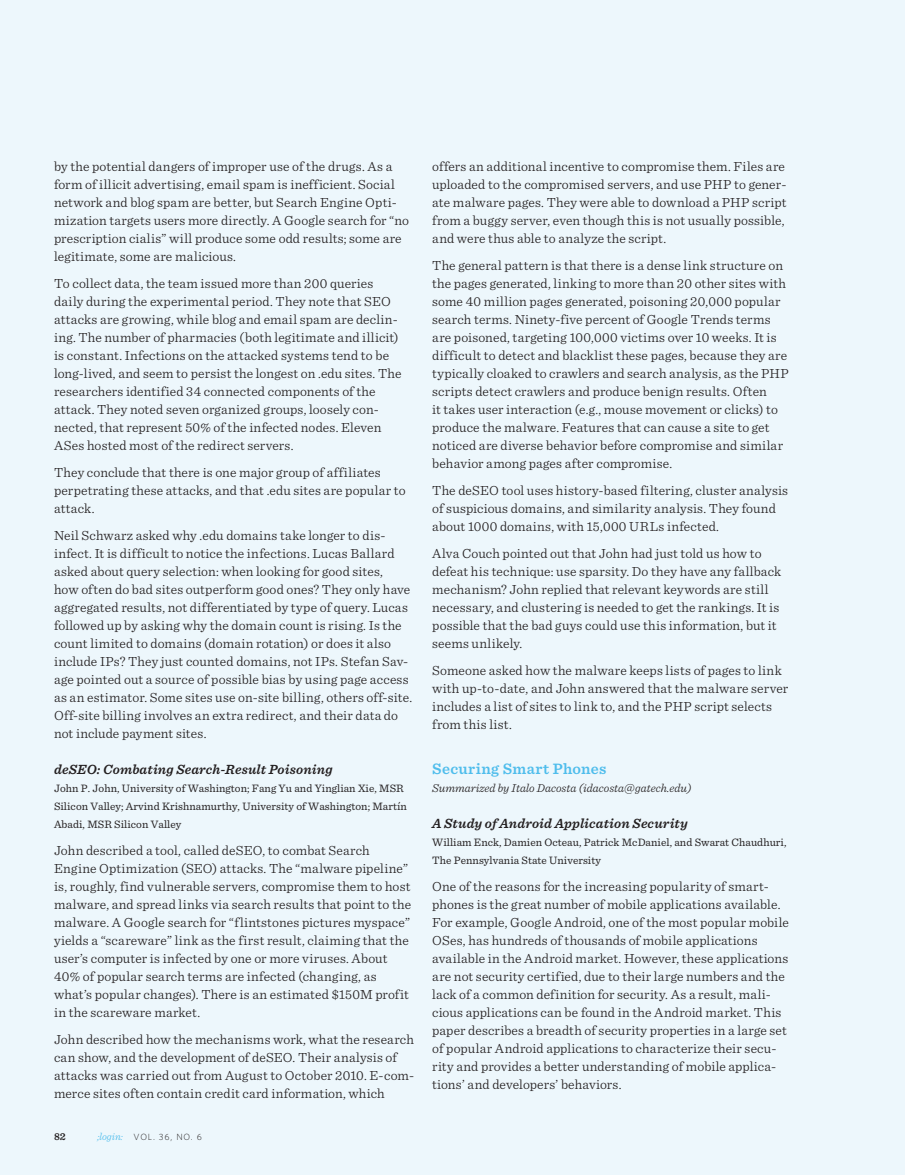
<style>
.page{position:relative;width:905px;height:1175px;background:#fff}
.page>*{position:absolute;margin:0;border:0;box-sizing:border-box;transform-origin:0 0}
.t1{font:600 15.75px "Sentinel";letter-spacing:.025em;color:#4fbdec}
.t2{font:300 13.8px/18px "Sentinel";letter-spacing:.01em;color:#231f20}
.t3{font:italic 600 13.8px "Sentinel";letter-spacing:.01em;color:#231f20}
.t4{font:italic 300 12px "Sentinel";color:#231f20}
.t5{font:11.25px/18px "Sentinel";letter-spacing:.005em;color:#231f20}
.t6{font:600 10.5px "Sentinel";color:#231f20}
.t7{font:300 9px "Whitney";letter-spacing:.1em;color:#231f20}
.s1{font-family:"Sentinel";font-style:italic;font-size:10.5px;color:#4fbdec}
</style>
<div class="page">
<div style="left:0;top:0;width:904px;height:1174px;background:#edf7fc"></div>
<p class="t2" style="left:54px;top:157px;width:356px">by the potential dangers of improper use of the drugs. As a form of illicit advertising, email spam is inefficient. Social network and blog spam are better, but Search Engine Opti&shy;mization targets users more directly. A Google search for “no prescription cialis” will produce some odd results; some are legitimate, some are malicious.</p>
<p class="t2" style="left:54px;top:274px;width:349px">To collect data, the team issued more than 200 queries daily during the experimental period. They note that SEO attacks are growing, while blog and email spam are declin&shy;ing. The number of pharmacies (both legitimate and illicit) is constant. Infections on the attacked systems tend to be long-lived, and seem to persist the longest on .edu sites. The researchers identified 34 connected components of the attack. They noted seven organized groups, loosely con&shy;nected, that represent 50% of the infected nodes. Eleven ASes hosted most of the redirect servers.</p>
<p class="t2" style="left:54px;top:463px;width:353px">They conclude that there is one major group of affiliates perpetrating these attacks, and that .edu sites are popular to attack.</p>
<p class="t2" style="left:54px;top:526px;width:359px">Neil Schwarz asked why .edu domains take longer to dis&shy;infect. It is difficult to notice the infections. Lucas Ballard asked about query selection: when looking for good sites,<br>how often do bad sites outperform good ones? They only have aggregated results, not differentiated by type of query. Lucas followed up by asking why the domain count is rising. Is the count limited to domains (domain rotation) or does it also include IPs? They just counted domains, not IPs. Stefan Sav&shy;age pointed out a source of possible bias by using page access as an estimator. Some sites use on-site billing, others off-site.<br>Off-site billing involves an extra redirect, and their data do not include payment sites.</p>
<p class="t3" style="left:54px;top:761px;width:280px">deSEO: Combating Search-Result Poisoning</p>
<p class="t5" style="left:54px;top:779px;width:354px">John P. John, University of Washington; Fang Yu and Yinglian Xie, MSR<br>Silicon Valley; Arvind Krishnamurthy, University of Washington; Martín<br>Abadi, MSR Silicon Valley</p>
<p class="t2" style="left:54px;top:841px;width:359px">John described a tool, called deSEO, to combat Search Engine Optimization (SEO) attacks. The “malware pipeline” is, roughly, find vulnerable servers, compromise them to host malware, and spread links via search results that point to the malware. A Google search for “flintstones pictures myspace” yields a “scareware” link as the first result, claiming that the user’s computer is infected by one or more viruses. About 40% of popular search terms are infected (changing, as what’s popular changes). There is an estimated $150M profit in the scareware market.</p>
<p class="t2" style="left:54px;top:1030px;width:361px">John described how the mechanisms work, what the research can show, and the development of deSEO. Their analysis of attacks was carried out from August to October 2010. E-com&shy;merce sites often contain credit card information, which</p>
<p class="t6" style="left:54px;top:1129px;width:13px">82</p>
<p class="t7" style="left:97px;top:1131px;width:106px"><span class="s1">;login:</span> Vol. 36, No. 6</p>
<p class="t2" style="left:432px;top:157px;width:356px">offers an additional incentive to compromise them. Files are uploaded to the compromised servers, and use PHP to gener&shy;ate malware pages. They were able to download a PHP script from a buggy server, even though this is not usually possible, and were thus able to analyze the script.</p>
<p class="t2" style="left:432px;top:256px;width:358px">The general pattern is that there is a dense link structure on the pages generated, linking to more than 20 other sites with some 40 million pages generated, poisoning 20,000 popular search terms. Ninety-five percent of Google Trends terms are poisoned, targeting 100,000 victims over 10 weeks. It is difficult to detect and blacklist these pages, because they are typically cloaked to crawlers and search analysis, as the PHP scripts detect crawlers and produce benign results. Often<br>it takes user interaction (e.g., mouse movement or clicks) to produce the malware. Features that can cause a site to get noticed are diverse behavior before compromise and similar behavior among pages after compromise.</p>
<p class="t2" style="left:432px;top:481px;width:357px">The deSEO tool uses history-based filtering, cluster analysis of suspicious domains, and similarity analysis. They found about 1000 domains, with 15,000 URLs infected.</p>
<p class="t2" style="left:432px;top:544px;width:350px">Alva Couch pointed out that John had just told us how to defeat his technique: use sparsity. Do they have any fallback mechanism? John replied that relevant keywords are still necessary, and clustering is needed to get the rankings. It is possible that the bad guys could use this information, but it seems unlikely.</p>
<p class="t2" style="left:432px;top:661px;width:357px">Someone asked how the malware keeps lists of pages to link with up-to-date, and John answered that the malware server includes a list of sites to link to, and the PHP script selects from this list.</p>
<p class="t1" style="left:432px;top:759px;width:176px">Securing Smart Phones</p>
<p class="t4" style="left:432px;top:780px;width:261px">Summarized by Italo Dacosta (idacosta@gatech.edu)</p>
<p class="t3" style="left:432px;top:815px;width:257px">A Study of Android Application Security</p>
<p class="t5" style="left:432px;top:833px;width:355px">William Enck, Damien Octeau, Patrick McDaniel, and Swarat Chaudhuri,<br>The Pennsylvania State University</p>
<p class="t2" style="left:432px;top:877px;width:358px">One of the reasons for the increasing popularity of smart&shy;phones is the great number of mobile applications available.<br>For example, Google Android, one of the most popular mobile OSes, has hundreds of thousands of mobile applications available in the Android market. However, these applications are not security certified, due to their large numbers and the lack of a common definition for security. As a result, mali&shy;cious applications can be found in the Android market. This paper describes a breadth of security properties in a large set of popular Android applications to characterize their secu&shy;rity and provides a better understanding of mobile applica&shy;tions’ and developers’ behaviors.</p>
</div>
